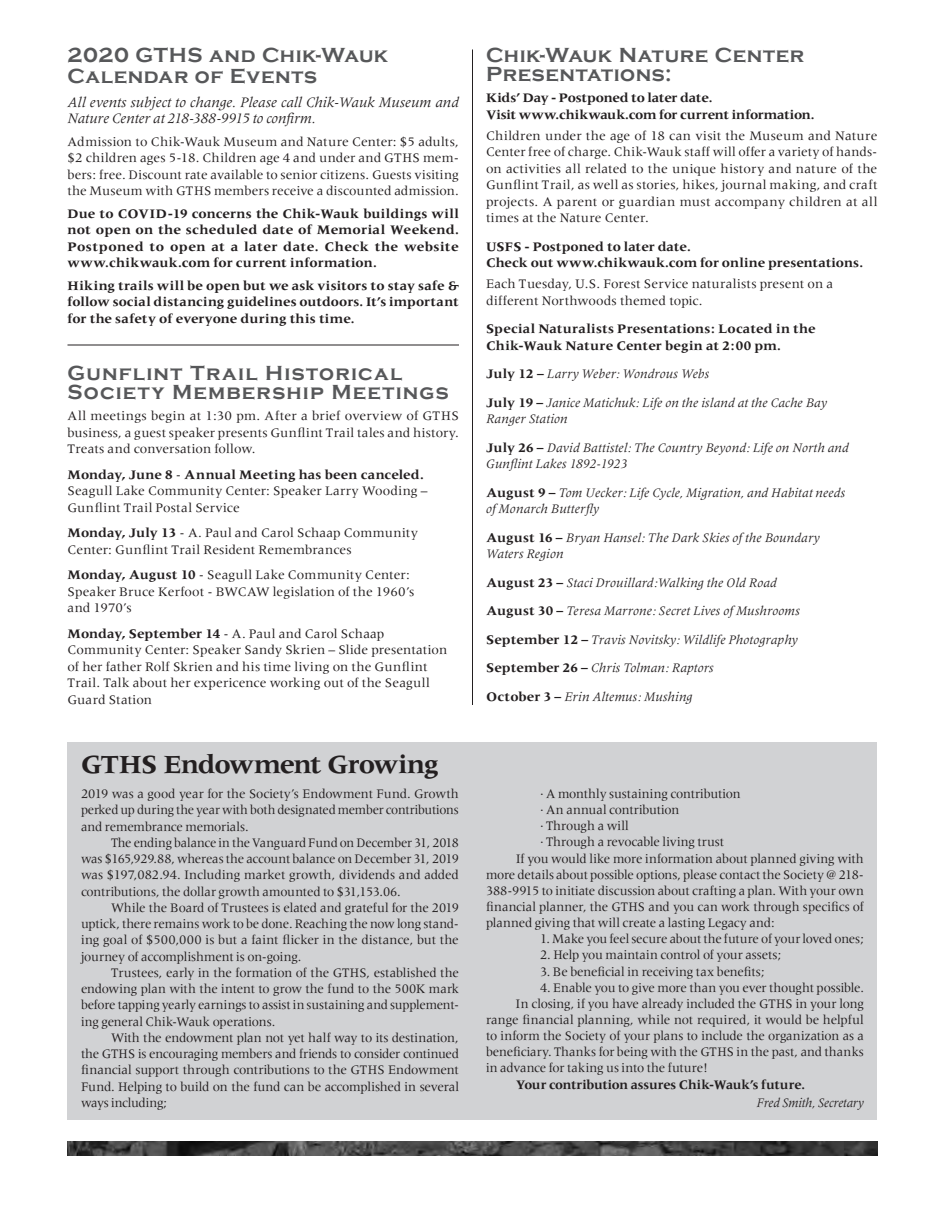
<style>
.page{position:relative;width:945px;height:1215px;background:#fff}
.page>*{position:absolute;margin:0;border:0;box-sizing:border-box;transform-origin:0 0}
.t1{font:700 27px "Meridien";letter-spacing:-.04em;color:#231f20}
.t2{font:700 21px/19.5px "Copperplate Gothic";letter-spacing:.04em;color:#57585a}
.t3{font:italic 15px/16.5px "Meridien";color:#231f20}
.t4{font:13.5px/16.5px "Meridien";color:#231f20;text-align:justify}
.t5{font:13.5px/16.2px "Meridien";color:#231f20;text-align:justify;scale:.96 1}
.t6{font:700 13.5px/16.5px "Meridien";color:#231f20}
.t7{font:italic 13.5px/28.5px "Meridien";letter-spacing:.005em;color:#231f20}
.t8{font:13.5px/16.2px "Meridien";color:#231f20;text-align:justify;scale:.95 1}
.t9{font:13.5px "Meridien";letter-spacing:-.02em;color:#231f20;scale:.96 1}
.t10{font:700 13.5px "Meridien";color:#231f20;scale:.96 1}
.t11{font:italic 13.5px "Meridien";letter-spacing:-.015em;color:#231f20;scale:.96 1}
.s1{font-weight:700}
.s2{font-weight:700;font-style:normal}
</style>
<div class="page">
<img style="left:68px;top:1142px;width:810px;height:13px">
<div style="left:68px;top:742px;width:810px;height:378px;background:#d1d2d4"></div>
<hr style="left:68px;top:345px;width:391px;height:1px;background:#231f20">
<hr style="left:472px;top:50px;width:1px;height:655px;background:#231f20">
<h2 class="t2" style="left:68px;top:44px;width:322px;line-height:21px">2020 GTHS and Chik-Wauk<br>Calendar of Events</h2>
<p class="t3" style="left:68px;top:94px;width:393px">All events subject to change. Please call Chik-Wauk Museum and<br>Nature Center at 218-388-9915 to confirm.</p>
<p class="t4" style="left:68px;top:133px;width:393px">Admission to Chik-Wauk Museum and Nature Center: $5 adults, $2 children ages 5-18. Children age 4 and under and GTHS mem&shy;bers: free. Discount rate available to senior citizens. Guests visiting the Museum with GTHS members receive a discounted admission.</p>
<p class="t6" style="left:68px;top:205px;width:393px;text-align:justify">Due to COVID-19 concerns the Chik-Wauk buildings will not open on the scheduled date of Memorial Weekend.<br>Postponed to open at a later date. Check the website www.chikwauk.com for current information.</p>
<p class="t6" style="left:68px;top:277px;width:393px;text-align:justify">Hiking trails will be open but we ask visitors to stay safe &amp; follow social distancing guidelines outdoors. It’s important for the safety of everyone during this time.</p>
<h2 class="t2" style="left:68px;top:363px;width:383px">Gunflint Trail Historical<br>Society Membership Meetings</h2>
<p class="t4" style="left:68px;top:408px;width:393px">All meetings begin at 1:30 pm. After a brief overview of GTHS business, a guest speaker presents Gunflint Trail tales and history.<br>Treats and conversation follow.</p>
<p class="t4" style="left:68px;top:466px;width:362px;text-align:left"><span class="s1">Monday, June 8</span> - <span class="s1">Annual Meeting has been canceled.<br></span>Seagull Lake Community Center: Speaker Larry Wooding –<br>Gunflint Trail Postal Service</p>
<p class="t4" style="left:68px;top:525px;width:352px"><span class="s1">Monday, July 13</span> - A. Paul and Carol Schaap Community<br>Center: Gunflint Trail Resident Remembrances</p>
<p class="t4" style="left:68px;top:566px;width:348px;text-align:left"><span class="s1">Monday, August 10</span> - Seagull Lake Community Center:<br>Speaker Bruce Kerfoot - BWCAW legislation of the 1960’s and 1970’s</p>
<p class="t4" style="left:68px;top:625px;width:381px;text-align:left"><span class="s1">Monday, September 14</span> - A. Paul and Carol Schaap Community Center: Speaker Sandy Skrien – Slide presentation of her father Rolf Skrien and his time living on the Gunflint Trail. Talk about her expericence working out of the Seagull Guard Station</p>
<h1 class="t1" style="left:81px;top:749px;width:359px">GTHS Endowment Growing</h1>
<p class="t4" style="left:81px;top:786px;width:379px">2019 was a good year for the Society’s Endowment Fund. Growth perked up during the year with both designated member contributions and remembrance memorials.</p>
<p class="t8" style="left:81px;top:834px;width:399px;text-indent:30px">The ending balance in the Vanguard Fund on December 31, 2018 was $165,929.88, whereas the account balance on December 31, 2019 was $197,082.94. Including market growth, dividends and added contributions, the dollar growth amounted to $31,153.06.</p>
<p class="t5" style="left:81px;top:899px;width:395px;text-indent:30px">While the Board of Trustees is elated and grateful for the 2019 uptick, there remains work to be done. Reaching the now long stand&shy;ing goal of $500,000 is but a faint flicker in the distance, but the journey of accomplishment is on-going.</p>
<p class="t4" style="left:81px;top:964px;width:380px;text-indent:30px">Trustees, early in the formation of the GTHS, established the endowing plan with the intent to grow the fund to the 500K mark before tapping yearly earnings to assist in sustaining and supplement&shy;ing general Chik-Wauk operations.</p>
<p class="t4" style="left:81px;top:1029px;width:380px;text-indent:30px">With the endowment plan not yet half way to its destination, the GTHS is encouraging members and friends to consider continued financial support through contributions to the GTHS Endowment Fund. Helping to build on the fund can be accomplished in several ways including;</p>
<h2 class="t2" style="left:486px;top:45px;width:320px">Chik-Wauk Nature Center<br>Presentations:</h2>
<p class="t6" style="left:486px;top:89px;width:330px">Kids’ Day - Postponed to later date.<br>Visit www.chikwauk.com for current information.</p>
<p class="t4" style="left:486px;top:127px;width:393px">Children under the age of 18 can visit the Museum and Nature Center free of charge. Chik-Wauk staff will offer a variety of hands&shy;on activities all related to the unique history and nature of the Gunflint Trail, as well as stories, hikes, journal making, and craft projects. A parent or guardian must accompany children at all times at the Nature Center.</p>
<p class="t6" style="left:486px;top:238px;width:379px">USFS - Postponed to later date.<br>Check out www.chikwauk.com for online presentations.</p>
<p class="t4" style="left:486px;top:275px;width:349px">Each Tuesday, U.S. Forest Service naturalists present on a different Northwoods themed topic.</p>
<p class="t6" style="left:486px;top:320px;width:331px">Special Naturalists Presentations: Located in the<br>Chik-Wauk Nature Center begin at 2:00 pm.</p>
<p class="t7" style="left:486px;top:360px;width:343px"><span class="s2">July 12 –</span> Larry Weber: Wondrous Webs<br><span class="s2">July 19 –</span> Janice Matichuk: Life on the island at the Cache Bay</p>
<p class="t7" style="left:486px;top:405px;width:364px">Ranger Station<br><span class="s2">July 26 –</span> David Battistel: The Country Beyond: Life on North and</p>
<p class="t7" style="left:486px;top:450px;width:361px">Gunflint Lakes 1892-1923<br><span class="s2">August 9 –</span> Tom Uecker: Life Cycle, Migration, and Habitat needs</p>
<p class="t7" style="left:486px;top:495px;width:335px">of Monarch Butterfly<br><span class="s2">August 16 –</span> Bryan Hansel: The Dark Skies of the Boundary</p>
<p class="t7" style="left:486px;top:540px;width:315px">Waters Region<br><span class="s2">August 23 –</span> Staci Drouillard:Walking the Old Road <span class="s2">August 30 –</span> Teresa Marrone: Secret Lives of Mushrooms <span class="s2">September 12 –</span> Travis Novitsky: Wildlife Photography <span class="s2">September 26 –</span> Chris Tolman: Raptors<br><span class="s2">October 3 –</span> Erin Altemus: Mushing</p>
<p class="t5" style="left:540px;top:786px;width:210px">· A monthly sustaining contribution</p>
<p class="t5" style="left:540px;top:802px;width:147px">· An annual contribution</p>
<p class="t5" style="left:540px;top:818px;width:94px">· Through a will</p>
<p class="t5" style="left:540px;top:834px;width:193px">· Through a revocable living trust</p>
<p class="t5" style="left:516px;top:850px;width:364px">If you would like more information about planned giving with</p>
<p class="t5" style="left:486px;top:866px;width:395px">more details about possible options, please contact the Society @ 218-</p>
<p class="t5" style="left:486px;top:882px;width:395px">388-9915 to initiate discussion about crafting a plan. With your own</p>
<p class="t5" style="left:486px;top:899px;width:395px">financial planner, the GTHS and you can work through specifics of</p>
<p class="t5" style="left:486px;top:915px;width:302px">planned giving that will create a lasting Legacy and:</p>
<p class="t8" style="left:540px;top:931px;width:343px">1. Make you feel secure about the future of your loved ones;</p>
<p class="t5" style="left:540px;top:947px;width:253px">2. Help you maintain control of your assets;</p>
<p class="t5" style="left:540px;top:963px;width:236px">3. Be beneficial in receiving tax benefits;</p>
<p class="t9" style="left:540px;top:980px;width:339px">4. Enable you to give more than you ever thought possible.</p>
<p class="t5" style="left:516px;top:995px;width:364px">In closing, if you have already included the GTHS in your long</p>
<p class="t4" style="left:486px;top:1011px;width:379px">range financial planning, while not required, it would be helpful</p>
<p class="t5" style="left:486px;top:1028px;width:395px">to inform the Society of your plans to include the organization as a</p>
<p class="t5" style="left:486px;top:1044px;width:395px">beneficiary. Thanks for being with the GTHS in the past, and thanks</p>
<p class="t5" style="left:486px;top:1060px;width:233px">in advance for taking us into the future!</p>
<p class="t10" style="left:516px;top:1077px;width:303px">Your contribution assures Chik-Wauk’s future.</p>
<p class="t11" style="left:757px;top:1096px;width:113px">Fred Smith, Secretary</p>
</div>
